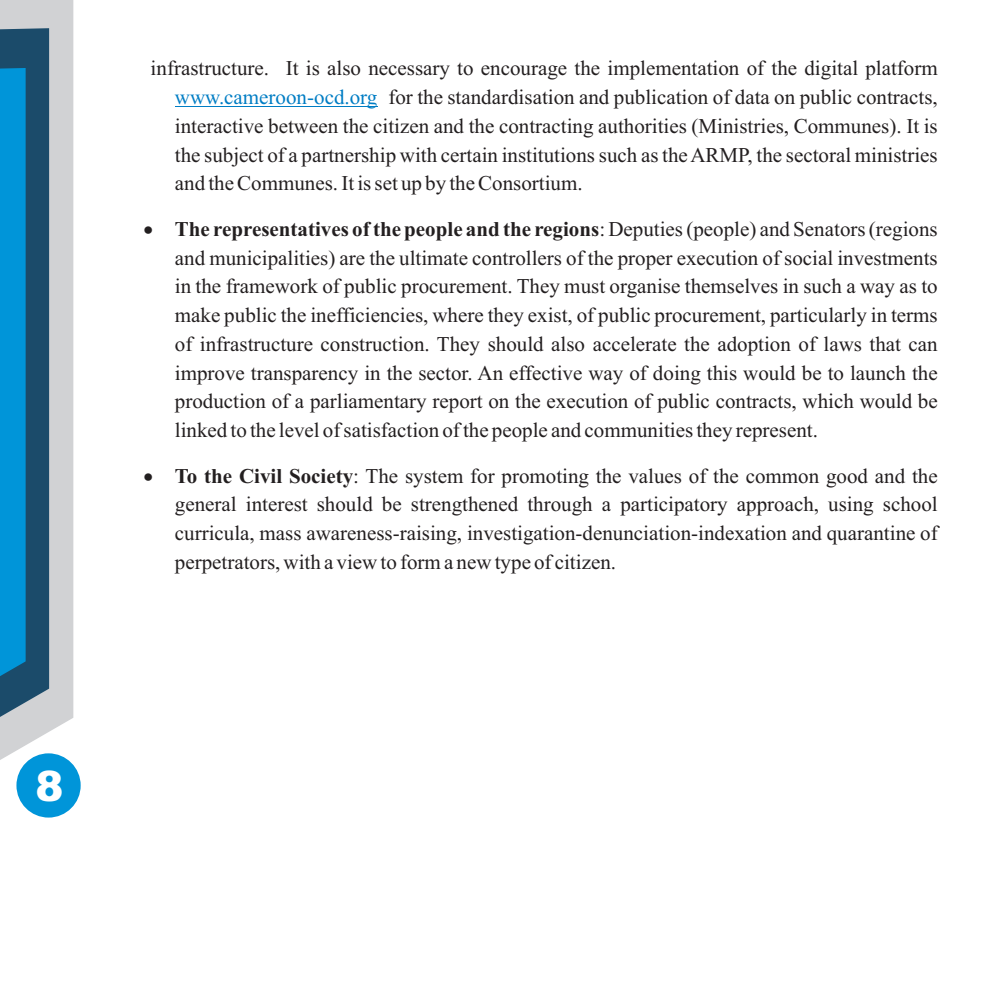
<style>
.page{position:relative;width:993px;height:993px;background:#fff}
.page>*{position:absolute;margin:0;border:0;box-sizing:border-box;transform-origin:0 0}
.t1{font:900 42px "Arial";color:#fff}
.t2{font:21px/28.7px "Times New Roman";color:#231f20;text-align:justify}
.t3{font:21px "Times New Roman";color:#007dc4}
.s1{font-weight:700}
</style>
<div class="page">
<hr style="left:175px;top:106px;width:202px;height:1px;background:#007dc4">
<div style="left:16px;top:753px;width:65px;height:64px;background:#0095d9;border-radius:50%"></div>
<svg style="left:0;top:0;width:73px;height:818px;background:#c4cfd6"></svg>
<svg style="left:0;top:28px;width:49px;height:784px;background:#237ba7"></svg>
<h1 class="t1" style="left:35px;top:770px;width:30px">8</h1>
<p class="t2" style="left:151px;top:56px;width:788px">infrastructure. It is also necessary to encourage the implementation of the digital platform</p>
<p class="t2" style="left:388px;top:85px;width:550px">for the standardisation and publication of data on public contracts,</p>
<p class="t2" style="left:175px;top:113px;width:764px">interactive between the citizen and the contracting authorities (Ministries, Communes). It is</p>
<p class="t2" style="left:175px;top:142px;width:764px">the subject of a partnership with certain institutions such as the ARMP, the sectoral ministries</p>
<p class="t2" style="left:175px;top:171px;width:409px">and the Communes. It is set up by the Consortium.</p>
<p class="t2" style="left:175px;top:216px;width:764px;text-indent:-31px">•<span class="s1">The representatives of the people and the regions</span>: Deputies (people) and Senators (regions and municipalities) are the ultimate controllers of the proper execution of social investments in the framework of public procurement. They must organise themselves in such a way as to make public the inefficiencies, where they exist, of public procurement, particularly in terms of infrastructure construction. They should also accelerate the adoption of laws that can improve transparency in the sector. An effective way of doing this would be to launch the production of a parliamentary report on the execution of public contracts, which would be linked to the level of satisfaction of the people and communities they represent.</p>
<p class="t2" style="left:175px;top:463px;width:764px;text-indent:-31px">•<span class="s1">To the Civil Society</span>: The system for promoting the values of the common good and the general interest should be strengthened through a participatory approach, using school curricula, mass awareness-raising, investigation-denunciation-indexation and quarantine of perpetrators, with a view to form a new type of citizen.</p>
<p class="t3" style="left:175px;top:89px;width:204px">www.cameroon-ocd.org</p>
</div>
